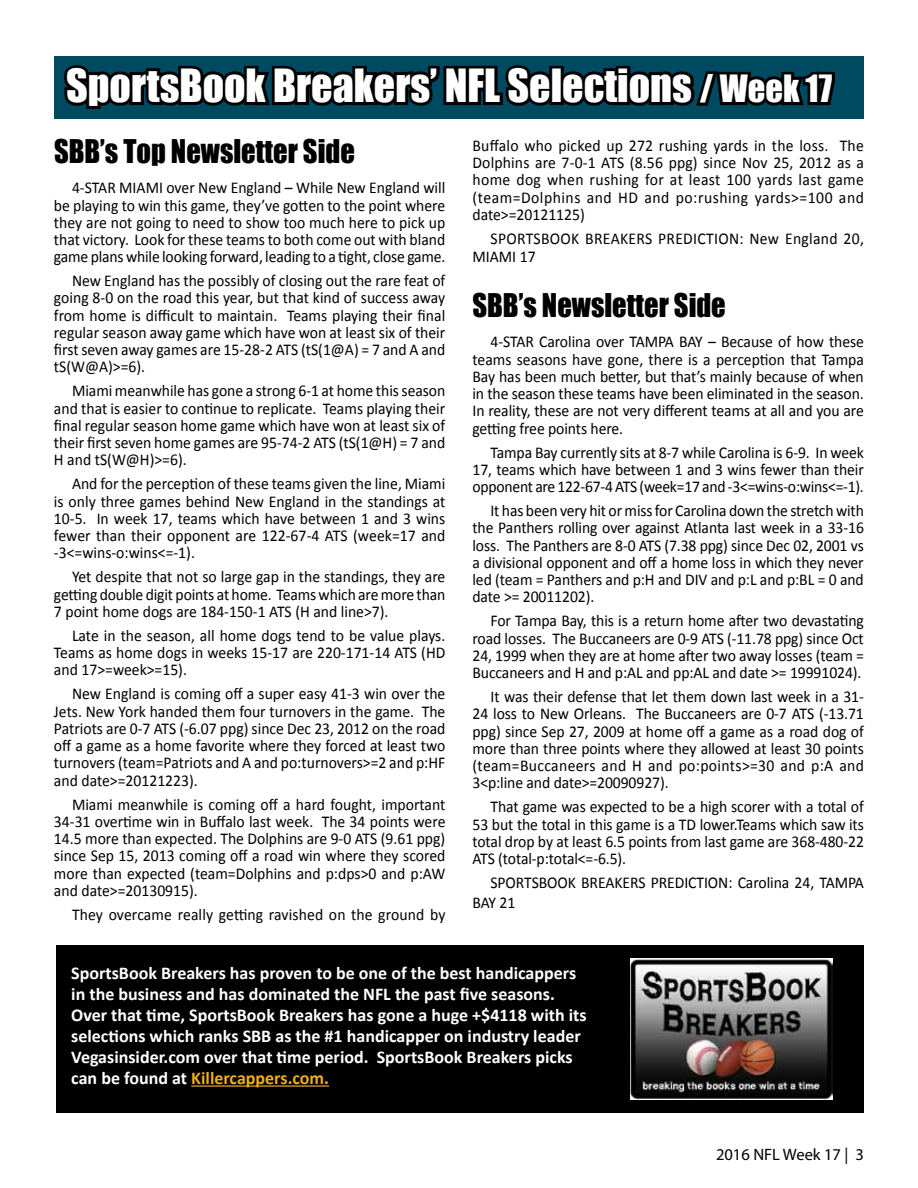
<style>
.page{position:relative;width:918px;height:1188px;background:#fff}
.page>*{position:absolute;margin:0;border:0;box-sizing:border-box;transform-origin:0 0}
.t1{font:42px "Impact";color:#fff}
.t2{font:30px "Impact";color:#000;scale:.95 1}
.t3{font:700 18px/21px "Calibri";color:#fff}
.t4{font:16.5px/17.2px "Calibri";color:#000;text-align:justify;scale:.95 1}
.t5{font:16.5px/17.7px "Calibri";letter-spacing:.02em;color:#000;scale:.95 1}
.t6{font:16.5px "Myriad Pro";color:#000}
.s1{font-size:34.5px}
.s2{color:#eeb111}
</style>
<div class="page">
<div style="left:54px;top:56px;width:809px;height:62px;background:#004a61"></div>
<svg style="left:59px;top:65px;width:779px;height:54px"></svg>
<div style="left:56px;top:945px;width:808px;height:168px;background:#000"></div>
<hr style="left:191px;top:1085px;width:138px;height:2px;background:#eeb111">
<img style="left:631px;top:958px;width:202px;height:142px">
<h1 class="t1" style="left:66px;top:53px;width:768px">SportsBook Breakers’ NFL Selections <span class="s1">/ Week 17</span></h1>
<h2 class="t2" style="left:54px;top:127px;width:318px">SBB’s Top Newsletter Side</h2>
<p class="t4" style="left:54px;top:179px;width:414px;text-indent:18px">4-STAR MIAMI over New England – While New England will be playing to win this game, they’ve gotten to the point where they are not going to need to show too much here to pick up that victory. Look for these teams to both come out with bland game plans while looking forward, leading to a tight, close game.</p>
<p class="t4" style="left:54px;top:272px;width:414px;text-indent:18px">New England has the possibly of closing out the rare feat of going 8-0 on the road this year, but that kind of success away from home is difficult to maintain. Teams playing their final regular season away game which have won at least six of their first seven away games are 15-28-2 ATS (tS(1@A) = 7 and A and tS(W@A)&gt;=6).</p>
<p class="t4" style="left:54px;top:382px;width:414px;text-indent:18px">Miami meanwhile has gone a strong 6-1 at home this season and that is easier to continue to replicate. Teams playing their final regular season home game which have won at least six of their first seven home games are 95-74-2 ATS (tS(1@H) = 7 and H and tS(W@H)&gt;=6).</p>
<p class="t4" style="left:54px;top:475px;width:414px;text-indent:18px">And for the perception of these teams given the line, Miami is only three games behind New England in the standings at 10-5. In week 17, teams which have between 1 and 3 wins fewer than their opponent are 122-67-4 ATS (week=17 and -3&lt;=wins-o:wins&lt;=-1).</p>
<p class="t4" style="left:54px;top:568px;width:414px;text-indent:18px">Yet despite that not so large gap in the standings, they are getting double digit points at home. Teams which are more than 7 point home dogs are 184-150-1 ATS (H and line&gt;7).</p>
<p class="t4" style="left:54px;top:626px;width:414px;text-indent:18px">Late in the season, all home dogs tend to be value plays.<br>Teams as home dogs in weeks 15-17 are 220-171-14 ATS (HD and 17&gt;=week&gt;=15).</p>
<p class="t4" style="left:54px;top:685px;width:414px;text-indent:18px">New England is coming off a super easy 41-3 win over the Jets. New York handed them four turnovers in the game. The Patriots are 0-7 ATS (-6.07 ppg) since Dec 23, 2012 on the road off a game as a home favorite where they forced at least two turnovers (team=Patriots and A and po:turnovers&gt;=2 and p:HF and date&gt;=20121223).</p>
<p class="t4" style="left:54px;top:795px;width:414px;text-indent:18px">Miami meanwhile is coming off a hard fought, important 34-31 overtime win in Buffalo last week. The 34 points were 14.5 more than expected. The Dolphins are 9-0 ATS (9.61 ppg) since Sep 15, 2013 coming off a road win where they scored more than expected (team=Dolphins and p:dps&gt;0 and p:AW and date&gt;=20130915).</p>
<p class="t4" style="left:72px;top:905px;width:395px">They overcame really getting ravished on the ground by</p>
<p class="t4" style="left:472px;top:136px;width:414px">Buffalo who picked up 272 rushing yards in the loss. The Dolphins are 7-0-1 ATS (8.56 ppg) since Nov 25, 2012 as a home dog when rushing for at least 100 yards last game (team=Dolphins and HD and po:rushing yards&gt;=100 and date&gt;=20121125)</p>
<p class="t5" style="left:472px;top:229px;width:414px;text-indent:18px">SPORTSBOOK BREAKERS PREDICTION: New England 20,<br>MIAMI 17</p>
<h2 class="t2" style="left:472px;top:282px;width:268px">SBB’s Newsletter Side</h2>
<p class="t4" style="left:472px;top:333px;width:414px;text-indent:18px">4-STAR Carolina over TAMPA BAY – Because of how these teams seasons have gone, there is a perception that Tampa Bay has been much better, but that’s mainly because of when in the season these teams have been eliminated in the season.<br>In reality, these are not very different teams at all and you are getting free points here.</p>
<p class="t4" style="left:472px;top:443px;width:414px;text-indent:18px">Tampa Bay currently sits at 8-7 while Carolina is 6-9. In week 17, teams which have between 1 and 3 wins fewer than their opponent are 122-67-4 ATS (week=17 and -3&lt;=wins-o:wins&lt;=-1).</p>
<p class="t4" style="left:472px;top:502px;width:414px;text-indent:18px">It has been very hit or miss for Carolina down the stretch with the Panthers rolling over against Atlanta last week in a 33-16 loss. The Panthers are 8-0 ATS (7.38 ppg) since Dec 02, 2001 vs a divisional opponent and off a home loss in which they never led (team = Panthers and p:H and DIV and p:L and p:BL = 0 and date &gt;= 20011202).</p>
<p class="t4" style="left:472px;top:612px;width:414px;text-indent:18px">For Tampa Bay, this is a return home after two devastating road losses. The Buccaneers are 0-9 ATS (-11.78 ppg) since Oct 24, 1999 when they are at home after two away losses (team = Buccaneers and H and p:AL and pp:AL and date &gt;= 19991024).</p>
<p class="t4" style="left:472px;top:687px;width:414px;text-indent:18px">It was their defense that let them down last week in a 31- 24 loss to New Orleans. The Buccaneers are 0-7 ATS (-13.71 ppg) since Sep 27, 2009 at home off a game as a road dog of more than three points where they allowed at least 30 points (team=Buccaneers and H and po:points&gt;=30 and p:A and 3&lt;p:line and date&gt;=20090927).</p>
<p class="t4" style="left:472px;top:798px;width:414px;text-indent:18px">That game was expected to be a high scorer with a total of 53 but the total in this game is a TD lower.Teams which saw its total drop by at least 6.5 points from last game are 368-480-22<br>ATS (total-p:total&lt;=-6.5).</p>
<p class="t4" style="left:472px;top:872px;width:414px;line-height:19.8px;text-indent:18px">SPORTSBOOK BREAKERS PREDICTION: Carolina 24, TAMPA<br>BAY 21</p>
<p class="t3" style="left:71px;top:962px;width:517px">SportsBook Breakers has proven to be one of the best handicappers in the business and has dominated the NFL the past five seasons.<br>Over that time, SportsBook Breakers has gone a huge +$4118 with its selections which ranks SBB as the #1 handicapper on industry leader Vegasinsider.com over that time period. SportsBook Breakers picks can be found at <span class="s2">Killercappers.com.</span></p>
<p class="t6" style="left:716px;top:1144px;width:149px">2016 NFL Week 17 | 3</p>
</div>
